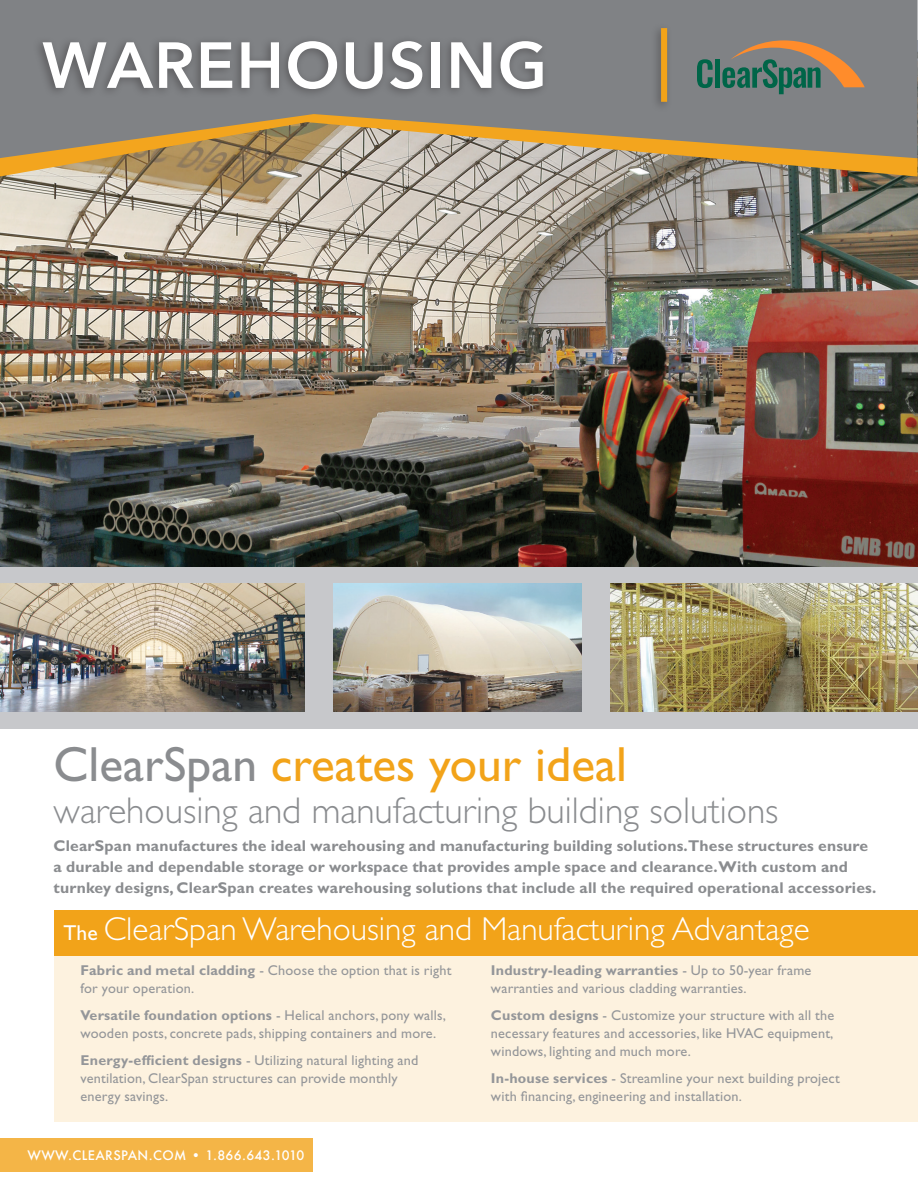
<style>
.page{position:relative;width:918px;height:1188px;background:#fff}
.page>*{position:absolute;margin:0;border:0;box-sizing:border-box;transform-origin:0 0}
.t1{font:600 64.35px "Avenir Next";letter-spacing:.02em;color:#fff}
.t2{font:49.5px "Gill Sans Std";color:#f2a319}
.t3{font:300 37.35px "Gill Sans Std";color:#8a8c8f}
.t4{font:300 33.15px "Gill Sans Std";color:#fff}
.t5{font:700 15.75px/21px "Gill Sans Std";letter-spacing:.01em;color:#8a8c8f}
.Bullet_Paragraph{font:14.25px/18px "Gill Sans Std";letter-spacing:.015em;color:#949699}
.t6{font:500 12.75px "Futura";letter-spacing:.03em;color:#fff}
.s1{color:#8a8c8f}
.s2{font-weight:400;font-size:21.6px}
.s3{font-weight:700}
</style>
<div class="page">
<div style="left:54px;top:946px;width:864px;height:176px;background:#fdf2df"></div>
<div style="left:54px;top:910px;width:864px;height:45px;background:#f2a319"></div>
<div style="left:0;top:500px;width:918px;height:229px;background:#c7c8cb"></div>
<img style="left:0;top:177px;width:918px;height:390px">
<img style="left:0;top:583px;width:304px;height:129px">
<img style="left:333px;top:583px;width:249px;height:129px">
<img style="left:611px;top:583px;width:307px;height:129px">
<div style="left:0;top:0;width:918px;height:114px;background:#808285"></div>
<svg style="left:0;top:114px;width:918px;height:63px;background:#ab9672"></svg>
<div style="left:651px;top:22px;width:22px;height:90px;background:#231f20;opacity:.4"></div>
<div style="left:661px;top:28px;width:6px;height:74px;background:#f2a319"></div>
<div style="left:32px;top:35px;width:517px;height:65px;background:#231f20;opacity:.4"></div>
<div style="left:0;top:1139px;width:313px;height:33px;background:#f4b547"></div>
<svg style="left:697px;top:59px;width:16px;height:29px"></svg>
<div style="left:715px;top:60px;width:5px;height:28px;background:#006548"></div>
<svg style="left:722px;top:40px;width:143px;height:54px;background:#807e6a"></svg>
<p class="t1" style="left:42px;top:10px;width:507px">WAREHOUSING</p>
<p class="t2" style="left:54px;top:736px;width:575px"><span class="s1">ClearSpan</span> creates your ideal</p>
<p class="t3" style="left:54px;top:789px;width:726px">warehousing and manufacturing building solutions</p>
<p class="t5" style="left:54px;top:836px;width:824px">ClearSpan manufactures the ideal warehousing and manufacturing building solutions. These structures ensure a durable and dependable storage or workspace that provides ample space and clearance. With custom and turnkey designs, ClearSpan creates warehousing solutions that include all the required operational accessories.</p>
<p class="t4" style="left:64px;top:911px;width:748px"><span class="s2">The</span> ClearSpan Warehousing and Manufacturing Advantage</p>
<p class="Bullet_Paragraph" style="left:81px;top:961px;width:372px"><span class="s3">Fabric and metal cladding</span> - Choose the option that is right for your operation.</p>
<p class="Bullet_Paragraph" style="left:81px;top:1006px;width:367px"><span class="s3">Versatile foundation options</span> - Helical anchors, pony walls, wooden posts, concrete pads, shipping containers and more.</p>
<p class="Bullet_Paragraph" style="left:81px;top:1051px;width:339px"><span class="s3">Energy-efficient designs</span> - Utilizing natural lighting and ventilation, ClearSpan structures can provide monthly energy savings.</p>
<p class="t6" style="left:27px;top:1146px;width:279px">WWW.CLEARSPAN.COM • 1.866.643.1010</p>
<p class="Bullet_Paragraph" style="left:491px;top:961px;width:322px"><span class="s3">Industry-leading warranties</span> - Up to 50-year frame warranties and various cladding warranties.</p>
<p class="Bullet_Paragraph" style="left:491px;top:1006px;width:345px;text-align:justify"><span class="s3">Custom designs</span> - Customize your structure with all the necessary features and accessories, like HVAC equipment, windows, lighting and much more.</p>
<p class="Bullet_Paragraph" style="left:491px;top:1069px;width:350px"><span class="s3">In-house services</span> - Streamline your next building project with financing, engineering and installation.</p>
</div>
